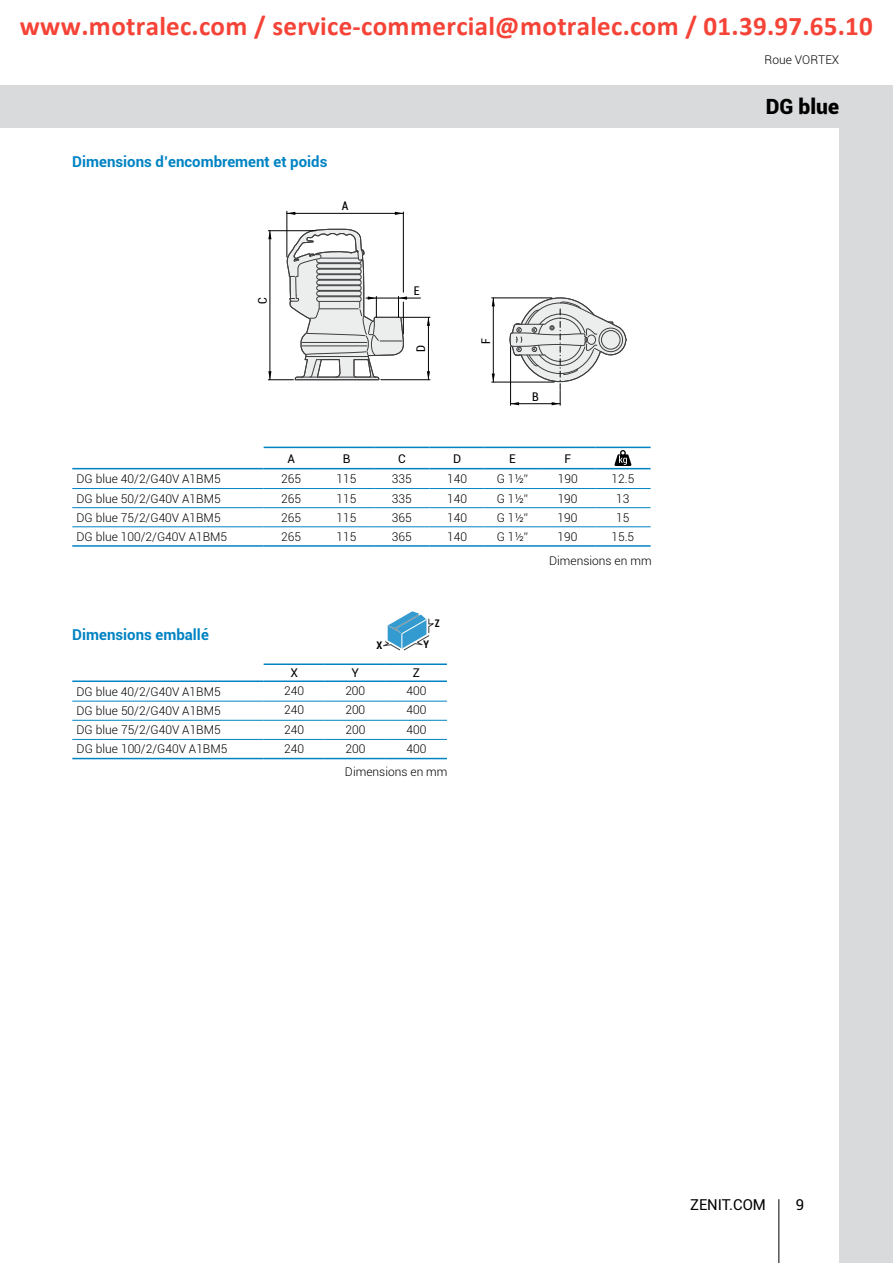
<style>
.page{position:relative;width:893px;height:1263px;background:#fff}
.page>*{position:absolute;margin:0;border:0;box-sizing:border-box;transform-origin:0 0}
.t1{font:700 27px "Calibri";color:#f54337}
.t2{font:900 21px "Roboto";color:#000}
.t3{font:700 15px "Roboto";color:#0083c3}
.t4{font:15px "Roboto";color:#000}
.t5{font:300 12px "Roboto";color:#000}
.t6{font:12px "Roboto";color:#000}
.t7{font:condensed 12px "Roboto";color:#000}
.t8{font:700 condensed 10.5px "Roboto";color:#000}
</style>
<div class="page">
<hr style="left:778px;top:1199px;width:1px;height:64px;background:#000">
<div style="left:839px;top:106px;width:54px;height:1157px;background:#d9dadb"></div>
<div style="left:0;top:85px;width:893px;height:43px;background:#d9dadb"></div>
<hr style="left:264px;top:447px;width:55px;height:1px;background:#0083c3">
<hr style="left:319px;top:447px;width:55px;height:1px;background:#0083c3">
<hr style="left:374px;top:447px;width:55px;height:1px;background:#0083c3">
<hr style="left:429px;top:447px;width:56px;height:1px;background:#0083c3">
<hr style="left:485px;top:447px;width:55px;height:1px;background:#0083c3">
<hr style="left:540px;top:447px;width:55px;height:1px;background:#0083c3">
<hr style="left:595px;top:447px;width:56px;height:1px;background:#0083c3">
<hr style="left:264px;top:468px;width:55px;height:1px;background:#0083c3">
<hr style="left:319px;top:468px;width:55px;height:1px;background:#0083c3">
<hr style="left:374px;top:468px;width:55px;height:1px;background:#0083c3">
<hr style="left:429px;top:468px;width:56px;height:1px;background:#0083c3">
<hr style="left:485px;top:468px;width:55px;height:1px;background:#0083c3">
<hr style="left:540px;top:468px;width:55px;height:1px;background:#0083c3">
<hr style="left:595px;top:468px;width:56px;height:1px;background:#0083c3">
<hr style="left:72px;top:468px;width:192px;height:1px;background:#0083c3">
<hr style="left:72px;top:545px;width:192px;height:2px;background:#0083c3">
<hr style="left:264px;top:545px;width:55px;height:2px;background:#0083c3">
<hr style="left:319px;top:545px;width:55px;height:2px;background:#0083c3">
<hr style="left:374px;top:545px;width:55px;height:2px;background:#0083c3">
<hr style="left:429px;top:545px;width:56px;height:2px;background:#0083c3">
<hr style="left:485px;top:545px;width:55px;height:2px;background:#0083c3">
<hr style="left:540px;top:545px;width:55px;height:2px;background:#0083c3">
<hr style="left:595px;top:545px;width:56px;height:2px;background:#0083c3">
<hr style="left:72px;top:488px;width:192px;height:1px;background:#0083c3">
<hr style="left:264px;top:488px;width:55px;height:1px;background:#0083c3">
<hr style="left:319px;top:488px;width:55px;height:1px;background:#0083c3">
<hr style="left:374px;top:488px;width:55px;height:1px;background:#0083c3">
<hr style="left:429px;top:488px;width:56px;height:1px;background:#0083c3">
<hr style="left:485px;top:488px;width:55px;height:1px;background:#0083c3">
<hr style="left:540px;top:488px;width:55px;height:1px;background:#0083c3">
<hr style="left:595px;top:488px;width:56px;height:1px;background:#0083c3">
<hr style="left:72px;top:507px;width:192px;height:1px;background:#0083c3">
<hr style="left:264px;top:507px;width:55px;height:1px;background:#0083c3">
<hr style="left:319px;top:507px;width:55px;height:1px;background:#0083c3">
<hr style="left:374px;top:507px;width:55px;height:1px;background:#0083c3">
<hr style="left:429px;top:507px;width:56px;height:1px;background:#0083c3">
<hr style="left:485px;top:507px;width:55px;height:1px;background:#0083c3">
<hr style="left:540px;top:507px;width:55px;height:1px;background:#0083c3">
<hr style="left:595px;top:507px;width:56px;height:1px;background:#0083c3">
<hr style="left:72px;top:526px;width:192px;height:1px;background:#0083c3">
<hr style="left:264px;top:526px;width:55px;height:1px;background:#0083c3">
<hr style="left:319px;top:526px;width:55px;height:1px;background:#0083c3">
<hr style="left:374px;top:526px;width:55px;height:1px;background:#0083c3">
<hr style="left:429px;top:526px;width:56px;height:1px;background:#0083c3">
<hr style="left:485px;top:526px;width:55px;height:1px;background:#0083c3">
<hr style="left:540px;top:526px;width:55px;height:1px;background:#0083c3">
<hr style="left:595px;top:526px;width:56px;height:1px;background:#0083c3">
<svg style="left:614px;top:450px;width:17px;height:16px"></svg>
<hr style="left:264px;top:663px;width:61px;height:2px;background:#0083c3">
<hr style="left:325px;top:663px;width:61px;height:2px;background:#0083c3">
<hr style="left:386px;top:663px;width:61px;height:2px;background:#0083c3">
<hr style="left:264px;top:680px;width:61px;height:2px;background:#0083c3">
<hr style="left:325px;top:680px;width:61px;height:2px;background:#0083c3">
<hr style="left:386px;top:680px;width:61px;height:2px;background:#0083c3">
<hr style="left:72px;top:680px;width:192px;height:2px;background:#0083c3">
<hr style="left:72px;top:758px;width:192px;height:1px;background:#0083c3">
<hr style="left:264px;top:758px;width:61px;height:1px;background:#0083c3">
<hr style="left:325px;top:758px;width:61px;height:1px;background:#0083c3">
<hr style="left:386px;top:758px;width:61px;height:1px;background:#0083c3">
<hr style="left:72px;top:701px;width:192px;height:1px;background:#0083c3">
<hr style="left:264px;top:701px;width:61px;height:1px;background:#0083c3">
<hr style="left:325px;top:701px;width:61px;height:1px;background:#0083c3">
<hr style="left:386px;top:701px;width:61px;height:1px;background:#0083c3">
<hr style="left:72px;top:720px;width:192px;height:1px;background:#0083c3">
<hr style="left:264px;top:720px;width:61px;height:1px;background:#0083c3">
<hr style="left:325px;top:720px;width:61px;height:1px;background:#0083c3">
<hr style="left:386px;top:720px;width:61px;height:1px;background:#0083c3">
<hr style="left:72px;top:739px;width:192px;height:1px;background:#0083c3">
<hr style="left:264px;top:739px;width:61px;height:1px;background:#0083c3">
<hr style="left:325px;top:739px;width:61px;height:1px;background:#0083c3">
<hr style="left:386px;top:739px;width:61px;height:1px;background:#0083c3">
<hr style="left:492px;top:382px;width:62px;height:1px;background:#000">
<hr style="left:492px;top:298px;width:60px;height:1px;background:#000">
<hr style="left:287px;top:211px;width:1px;height:46px;background:#000">
<hr style="left:403px;top:212px;width:1px;height:80px;background:#000">
<hr style="left:287px;top:213px;width:116px;height:1px;background:#000">
<svg style="left:395px;top:212px;width:8px;height:3px"></svg>
<svg style="left:287px;top:212px;width:8px;height:3px"></svg>
<hr style="left:493px;top:298px;width:1px;height:84px;background:#000">
<svg style="left:492px;top:298px;width:3px;height:8px"></svg>
<svg style="left:492px;top:374px;width:3px;height:8px"></svg>
<svg style="left:509px;top:297px;width:118px;height:108px"></svg>
<svg style="left:268px;top:228px;width:162px;height:153px"></svg>
<svg style="left:383px;top:611px;width:51px;height:39px"></svg>
<h1 class="t1" style="left:20px;top:15px;width:855px">www.motralec.com / service-commercial@motralec.com / 01.39.97.65.10</h1>
<p class="t5" style="left:765px;top:51px;width:76px">Roue VORTEX</p>
<p class="t3" style="left:72px;top:151px;width:257px">Dimensions d’encombrement et poids</p>
<p class="t7" style="left:342px;top:198px;width:8px">A</p>
<p class="t7" style="left:254px;top:304px;width:8px;rotate:-90deg">C</p>
<p class="t7" style="left:414px;top:282px;width:7px">E</p>
<p class="t7" style="left:413px;top:352px;width:8px;rotate:-90deg">D</p>
<p class="t7" style="left:477px;top:344px;width:7px;rotate:-90deg">F</p>
<p class="t7" style="left:532px;top:388px;width:8px">B</p>
<p class="t6" style="left:287px;top:450px;width:9px">A</p>
<p class="t6" style="left:343px;top:450px;width:9px">B</p>
<p class="t6" style="left:398px;top:450px;width:9px">C</p>
<p class="t6" style="left:453px;top:450px;width:10px">D</p>
<p class="t6" style="left:509px;top:450px;width:8px">E</p>
<p class="t6" style="left:564px;top:450px;width:8px">F</p>
<p class="t5" style="left:77px;top:471px;width:146px">DG blue 40/2/G40V A1BM5</p>
<p class="t5" style="left:281px;top:471px;width:21px">265</p>
<p class="t5" style="left:337px;top:471px;width:21px">115</p>
<p class="t5" style="left:392px;top:471px;width:21px">335</p>
<p class="t5" style="left:447px;top:471px;width:21px">140</p>
<p class="t5" style="left:497px;top:471px;width:33px">G 1½”</p>
<p class="t5" style="left:558px;top:471px;width:21px">190</p>
<p class="t5" style="left:611px;top:471px;width:24px">12.5</p>
<p class="t5" style="left:77px;top:490px;width:146px">DG blue 50/2/G40V A1BM5</p>
<p class="t5" style="left:281px;top:490px;width:21px">265</p>
<p class="t5" style="left:337px;top:490px;width:21px">115</p>
<p class="t5" style="left:392px;top:490px;width:21px">335</p>
<p class="t5" style="left:447px;top:490px;width:21px">140</p>
<p class="t5" style="left:497px;top:490px;width:33px">G 1½”</p>
<p class="t5" style="left:558px;top:490px;width:21px">190</p>
<p class="t5" style="left:616px;top:490px;width:15px">13</p>
<p class="t5" style="left:76px;top:509px;width:146px">DG blue 75/2/G40V A1BM5</p>
<p class="t5" style="left:281px;top:509px;width:21px">265</p>
<p class="t5" style="left:337px;top:509px;width:21px">115</p>
<p class="t5" style="left:392px;top:509px;width:21px">365</p>
<p class="t5" style="left:447px;top:509px;width:21px">140</p>
<p class="t5" style="left:497px;top:509px;width:33px">G 1½”</p>
<p class="t5" style="left:558px;top:509px;width:21px">190</p>
<p class="t5" style="left:616px;top:509px;width:15px">15</p>
<p class="t5" style="left:76px;top:528px;width:152px">DG blue 100/2/G40V A1BM5</p>
<p class="t5" style="left:281px;top:528px;width:21px">265</p>
<p class="t5" style="left:336px;top:528px;width:21px">115</p>
<p class="t5" style="left:392px;top:528px;width:21px">365</p>
<p class="t5" style="left:447px;top:528px;width:21px">140</p>
<p class="t5" style="left:497px;top:528px;width:33px">G 1½”</p>
<p class="t5" style="left:558px;top:528px;width:21px">190</p>
<p class="t5" style="left:611px;top:528px;width:24px">15.5</p>
<p class="t3" style="left:72px;top:624px;width:138px">Dimensions emballé</p>
<p class="t8" style="left:376px;top:638px;width:7px">X</p>
<p class="t6" style="left:290px;top:665px;width:9px">X</p>
<p class="t6" style="left:351px;top:665px;width:9px">Y</p>
<p class="t6" style="left:413px;top:665px;width:9px">Z</p>
<p class="t5" style="left:77px;top:683px;width:146px">DG blue 40/2/G40V A1BM5</p>
<p class="t5" style="left:284px;top:683px;width:21px">240</p>
<p class="t5" style="left:345px;top:683px;width:21px">200</p>
<p class="t5" style="left:406px;top:683px;width:21px">400</p>
<p class="t5" style="left:77px;top:703px;width:146px">DG blue 50/2/G40V A1BM5</p>
<p class="t5" style="left:284px;top:702px;width:21px">240</p>
<p class="t5" style="left:345px;top:702px;width:21px">200</p>
<p class="t5" style="left:406px;top:702px;width:21px">400</p>
<p class="t5" style="left:77px;top:722px;width:146px">DG blue 75/2/G40V A1BM5</p>
<p class="t5" style="left:284px;top:721px;width:21px">240</p>
<p class="t5" style="left:345px;top:721px;width:21px">200</p>
<p class="t5" style="left:406px;top:721px;width:21px">400</p>
<p class="t5" style="left:77px;top:741px;width:152px">DG blue 100/2/G40V A1BM5</p>
<p class="t5" style="left:284px;top:740px;width:21px">240</p>
<p class="t5" style="left:345px;top:740px;width:21px">200</p>
<p class="t5" style="left:406px;top:740px;width:21px">400</p>
<p class="t8" style="left:435px;top:616px;width:6px">Z</p>
<p class="t5" style="left:345px;top:764px;width:104px">Dimensions en mm</p>
<p class="t5" style="left:549px;top:552px;width:104px">Dimensions en mm</p>
<h2 class="t2" style="left:766px;top:92px;width:75px">DG blue</h2>
<p class="t4" style="left:690px;top:1194px;width:77px">ZENIT.COM</p>
<p class="t4" style="left:796px;top:1194px;width:10px">9</p>
</div>
